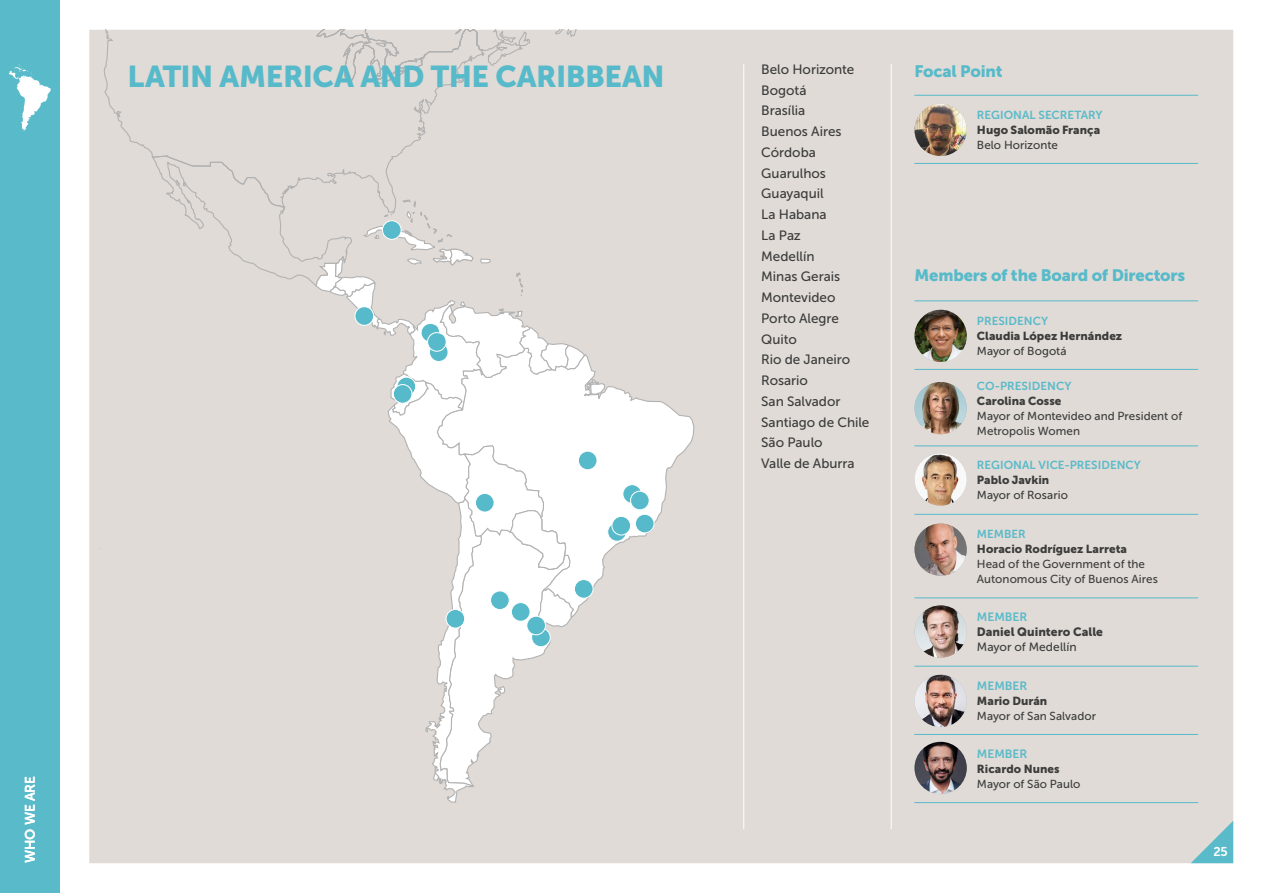
<style>
.page{position:relative;width:1263px;height:893px;background:#fff}
.page>*{position:absolute;margin:0;border:0;box-sizing:border-box;transform-origin:0 0}
.t1{font:30px "Museo Sans 900";letter-spacing:-.02em;color:#57baca}
.t2{font:16.5px "Museo Sans 900";letter-spacing:-.01em;color:#57baca}
.t3{font:13.8px "Museo Sans 700";letter-spacing:-.01em;color:#fff}
.t4{font:13.5px/20.7px "Museo Sans 500";color:#3c3c3b}
.t5{font:12.75px "Museo Sans 700";color:#fff}
.t6{font:12px "Museo Sans 900";color:#3d3d3c}
.t7{font:12px "Museo Sans 700";color:#59bac9}
.t8{font:12px "Museo Sans 500";letter-spacing:.005em;color:#3d3d3c}
.t9{font:11.7px/15px "Museo Sans 500";letter-spacing:.005em;color:#3d3d3c}
.t10{font:11.7px "Museo Sans 700";letter-spacing:.005em;color:#59bac9}
.t11{font:11.7px "Museo Sans 900";color:#3d3d3c}
.t12{font:11.7px "Museo Sans 900";color:#3c3c3b}
.t13{font:11.7px "Museo Sans 500";letter-spacing:.005em;color:#3c3c3b}
</style>
<div class="page">
<div style="left:89px;top:30px;width:1144px;height:833px;background:#e0dbd6"></div>
<svg style="left:1191px;top:821px;width:42px;height:42px;background:#9ccacf"></svg>
<div style="left:0;top:0;width:60px;height:893px;background:#59bac9"></div>
<hr style="left:743px;top:64px;width:1px;height:765px;background:#fff">
<hr style="left:891px;top:64px;width:1px;height:765px;background:#fff">
<img style="left:914px;top:104px;width:53px;height:52px;border-radius:26px">
<hr style="left:914px;top:95px;width:284px;height:1px;background:#57baca">
<hr style="left:914px;top:163px;width:284px;height:1px;background:#57baca">
<img style="left:914px;top:382px;width:53px;height:52px;border-radius:26px">
<hr style="left:914px;top:301px;width:284px;height:1px;background:#57baca">
<img style="left:914px;top:453px;width:53px;height:53px;border-radius:26px">
<hr style="left:914px;top:446px;width:284px;height:1px;background:#57baca">
<hr style="left:914px;top:514px;width:284px;height:1px;background:#57baca">
<img style="left:914px;top:523px;width:53px;height:53px;border-radius:26px">
<img style="left:914px;top:310px;width:53px;height:52px;border-radius:26px">
<hr style="left:914px;top:369px;width:284px;height:1px;background:#57baca">
<hr style="left:914px;top:598px;width:284px;height:1px;background:#57baca">
<img style="left:914px;top:605px;width:53px;height:53px;border-radius:26px">
<hr style="left:914px;top:666px;width:284px;height:1px;background:#57baca">
<img style="left:914px;top:742px;width:53px;height:52px;border-radius:26px">
<img style="left:914px;top:675px;width:53px;height:52px;border-radius:26px">
<hr style="left:914px;top:734px;width:284px;height:1px;background:#57baca">
<hr style="left:914px;top:802px;width:284px;height:1px;background:#57baca">
<svg style="left:9px;top:64px;width:42px;height:67px"></svg>
<div style="left:89px;top:30px;width:226px;height:597px;background:#e0dbd6"></div>
<svg style="left:315px;top:30px;width:415px;height:773px"></svg>
<h1 class="t1" style="left:128px;top:59px;width:539px">LATIN AMERICA AND THE CARIBBEAN</h1>
<p class="t3" style="left:22px;top:863px;width:89px;rotate:-90deg">WHO WE ARE</p>
<p class="t4" style="left:761px;top:59px;width:110px">Belo Horizonte<br>Bogotá<br>Brasília<br>Buenos Aires<br>Córdoba<br>Guarulhos<br>Guayaquil<br>La Habana<br>La Paz<br>Medellín<br>Minas Gerais<br>Montevideo<br>Porto Alegre<br>Quito<br>Rio de Janeiro<br>Rosario<br>San Salvador<br>Santiago de Chile<br>São Paulo<br>Valle de Aburra</p>
<p class="t2" style="left:914px;top:61px;width:89px">Focal Point</p>
<p class="t10" style="left:977px;top:108px;width:127px">REGIONAL SECRETARY</p>
<p class="t12" style="left:977px;top:123px;width:125px">Hugo Salomão França</p>
<p class="t13" style="left:977px;top:139px;width:82px">Belo Horizonte</p>
<p class="t2" style="left:914px;top:266px;width:272px">Members of the Board of Directors</p>
<p class="t10" style="left:977px;top:314px;width:73px">PRESIDENCY</p>
<p class="t12" style="left:977px;top:329px;width:147px">Claudia López Hernández</p>
<p class="t13" style="left:977px;top:344px;width:91px">Mayor of Bogotá</p>
<p class="t10" style="left:977px;top:379px;width:96px">CO-PRESIDENCY</p>
<p class="t11" style="left:977px;top:394px;width:86px">Carolina Cosse</p>
<p class="t9" style="left:977px;top:408px;width:207px">Mayor of Montevideo and President of<br>Metropolis Women</p>
<p class="t10" style="left:977px;top:458px;width:166px">REGIONAL VICE-PRESIDENCY</p>
<p class="t11" style="left:977px;top:473px;width:74px">Pablo Javkin</p>
<p class="t9" style="left:977px;top:488px;width:93px">Mayor of Rosario</p>
<p class="t10" style="left:977px;top:528px;width:50px">MEMBER</p>
<p class="t11" style="left:977px;top:542px;width:152px">Horacio Rodríguez Larreta</p>
<p class="t9" style="left:977px;top:557px;width:182px">Head of the Government of the<br>Autonomous City of Buenos Aires</p>
<p class="t7" style="left:977px;top:610px;width:52px">MEMBER</p>
<p class="t6" style="left:977px;top:625px;width:128px">Daniel Quintero Calle</p>
<p class="t8" style="left:977px;top:641px;width:101px">Mayor of Medellín</p>
<p class="t7" style="left:977px;top:679px;width:52px">MEMBER</p>
<p class="t11" style="left:977px;top:694px;width:72px">Mario Durán</p>
<p class="t9" style="left:977px;top:709px;width:121px">Mayor of San Salvador</p>
<p class="t7" style="left:977px;top:747px;width:52px">MEMBER</p>
<p class="t11" style="left:977px;top:762px;width:84px">Ricardo Nunes</p>
<p class="t9" style="left:977px;top:776px;width:105px">Mayor of São Paulo</p>
<p class="t5" style="left:1213px;top:844px;width:16px">25</p>
</div>
